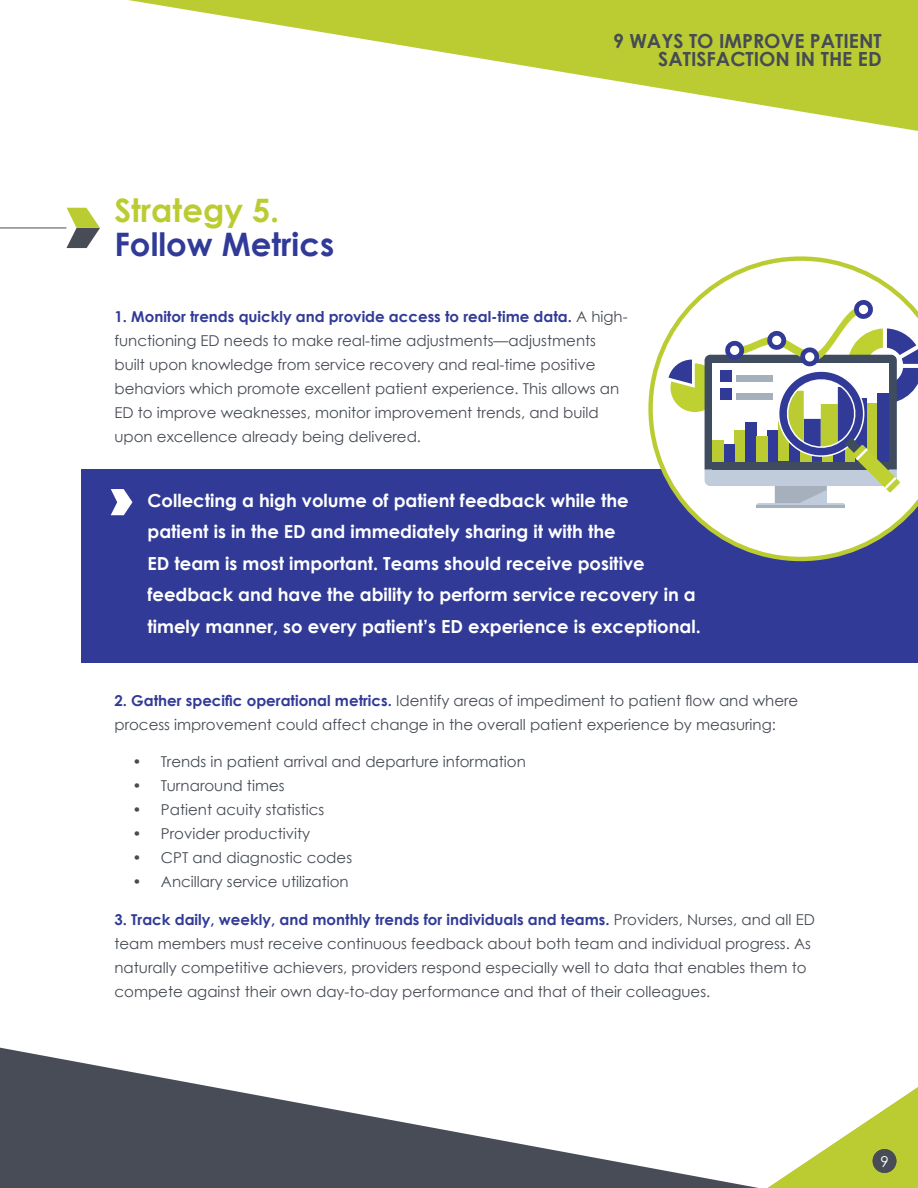
<style>
.page{position:relative;width:918px;height:1188px;background:#fff}
.page>*{position:absolute;margin:0;border:0;box-sizing:border-box;transform-origin:0 0}
.t1{font:700 32.4px "Century Gothic";color:#313b97}
.t2{font:700 32.4px "Century Gothic";color:#bc3}
.t3{font:700 19.5px/18px "Century Gothic";color:#464b54;text-align:right}
.t4{font:700 18px/31.5px "Century Gothic";color:#fff}
.t5{font:15px/24px "Century Gothic";color:#464b54}
.t6{font:15px "Century Gothic";color:#fff}
.s1{font-weight:700;color:#313b97}
</style>
<div class="page">
<div style="left:81px;top:470px;width:837px;height:193px;background:#313b97"></div>
<svg style="left:648px;top:256px;width:268px;height:305px"></svg>
<svg style="left:669px;top:299px;width:249px;height:209px"></svg>
<svg style="left:768px;top:1087px;width:150px;height:101px"></svg>
<svg style="left:0;top:1048px;width:758px;height:140px"></svg>
<svg style="left:128px;top:0;width:790px;height:131px"></svg>
<div style="left:873px;top:1149px;width:23px;height:24px;background:#474c56;border-radius:50%"></div>
<svg style="left:66px;top:208px;width:34px;height:40px"></svg>
<hr style="left:0;top:228px;width:66px;height:1px;background:#474c56">
<svg style="left:111px;top:489px;width:21px;height:26px"></svg>
<h1 class="t2" style="left:114px;top:190px;width:166px">Strategy 5.</h1>
<h1 class="t1" style="left:114px;top:224px;width:221px">Follow Metrics</h1>
<h2 class="t3" style="left:613px;top:31px;width:270px">9 WAYS TO IMPROVE PATIENT<br>SATISFACTION IN THE ED</h2>
<p class="t5" style="left:114px;top:304px;width:515px"><span class="s1">1. Monitor trends quickly and provide access to real-time data.</span> A high&shy;functioning ED needs to make real-time adjustments—adjustments built upon knowledge from service recovery and real-time positive behaviors which promote excellent patient experience. This allows an ED to improve weaknesses, monitor improvement trends, and build upon excellence already being delivered.</p>
<p class="t4" style="left:147px;top:484px;width:555px">Collecting a high volume of patient feedback while the<br>patient is in the ED and immediately sharing it with the<br>ED team is most important. Teams should receive positive feedback and have the ability to perform service recovery in a timely manner, so every patient’s ED experience is exceptional.</p>
<p class="t5" style="left:114px;top:688px;width:685px"><span class="s1">2. Gather specific operational metrics.</span> Identify areas of impediment to patient flow and where process improvement could affect change in the overall patient experience by measuring:</p>
<p class="t5" style="left:132px;top:750px;width:395px">• Trends in patient arrival and departure information</p>
<p class="t5" style="left:132px;top:774px;width:154px">• Turnaround times</p>
<p class="t5" style="left:132px;top:798px;width:193px">• Patient acuity statistics</p>
<p class="t5" style="left:132px;top:822px;width:179px">• Provider productivity</p>
<p class="t5" style="left:132px;top:846px;width:221px">• CPT and diagnostic codes</p>
<p class="t5" style="left:132px;top:870px;width:218px">• Ancillary service utilization</p>
<p class="t5" style="left:114px;top:907px;width:702px"><span class="s1">3. Track daily, weekly, and monthly trends for individuals and teams.</span> Providers, Nurses, and all ED team members must receive continuous feedback about both team and individual progress. As naturally competitive achievers, providers respond especially well to data that enables them to compete against their own day-to-day performance and that of their colleagues.</p>
<p class="t6" style="left:881px;top:1152px;width:10px">9</p>
<p class="t6" style="left:881px;top:1152px;width:10px">1</p>
</div>
